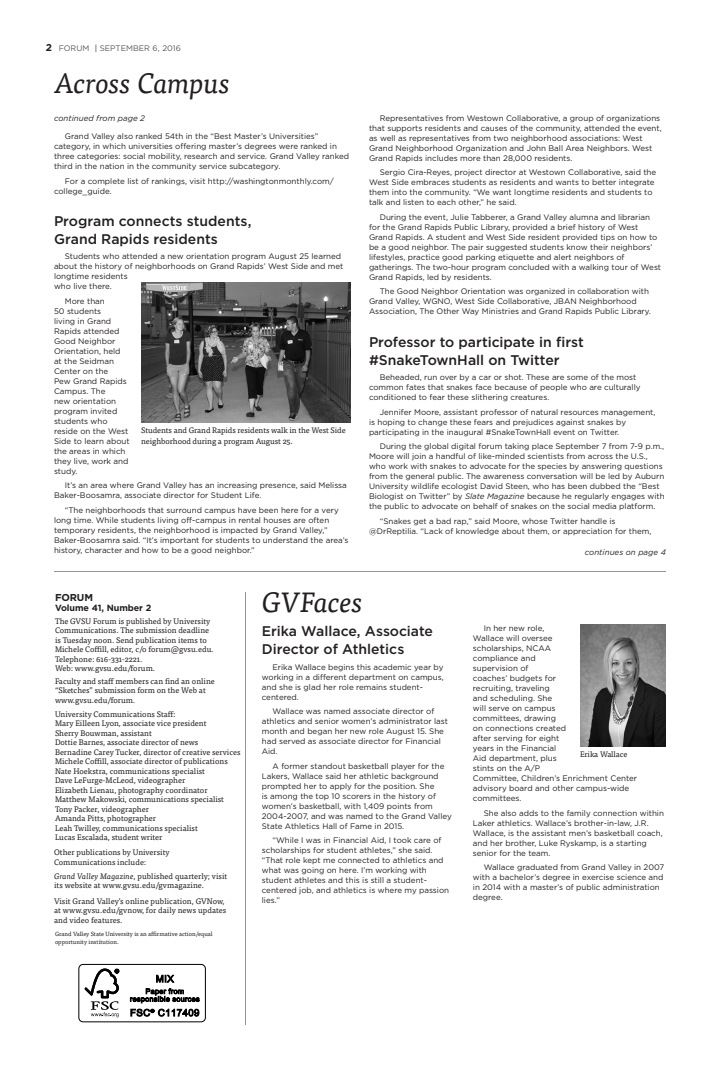
<style>
.page{position:relative;width:720px;height:1080px;background:#fff}
.page>*{position:absolute;margin:0;border:0;box-sizing:border-box;transform-origin:0 0}
.Story_Header{font:italic 28px "Tisa OT";letter-spacing:-.02em;color:#231f20}
.Subhead{font:500 14px/18px "Gotham";color:#231f20}
.t1{font:700 10px "Gotham";letter-spacing:-.01em;color:#231f20}
.t2{font:700 9px "Gotham";letter-spacing:-.01em;color:#231f20}
.Body_Copy{font:8px/10px "Gotham";color:#231f20}
.Photo_Caption{font:8px/9.5px "Tisa OT";color:#231f20}
.t3{font:italic 8px "Gotham";letter-spacing:.005em;color:#231f20}
.t4{font:8px "Gotham";color:#57585a}
.t5{font:6px/8px "Tisa OT";color:#231f20}
.s1{font-weight:700;font-size:10px;color:#231f20}
.s2{color:#231f20}
.s3{font-style:italic}
</style>
<div class="page">
<hr style="left:54px;top:571px;width:612px;height:1px;background:#939598">
<hr style="left:245px;top:592px;width:1px;height:433px;background:#939598">
<div style="left:78px;top:964px;width:128px;height:58px;border:1px solid #000;border-radius:4px"></div>
<svg style="left:85px;top:969px;width:34px;height:48px"></svg>
<svg style="left:130px;top:974px;width:70px;height:29px"></svg>
<svg style="left:130px;top:1009px;width:69px;height:8px"></svg>
<img style="left:580px;top:625px;width:86px;height:122px">
<img style="left:141px;top:283px;width:210px;height:139px">
<p class="t4" style="left:46px;top:44px;width:137px"><span class="s1">2</span> FORUM <span class="s2">|</span> SEPTEMBER 6, 2016</p>
<p class="Story_Header" style="left:54px;top:67px;width:178px">Across Campus</p>
<p class="t3" style="left:54px;top:113px;width:93px">continued from page 2</p>
<p class="Body_Copy" style="left:54px;top:131px;width:297px;text-indent:11px">Grand Valley also ranked 54th in the “Best Master’s Universities” category, in which universities offering master’s degrees were ranked in three categories: social mobility, research and service. Grand Valley ranked third in the nation in the community service subcategory.</p>
<p class="Body_Copy" style="left:54px;top:176px;width:281px;text-indent:11px">For a complete list of rankings, visit http://washingtonmonthly.com/ college_guide.</p>
<p class="Subhead" style="left:54px;top:212px;width:199px">Program connects students,<br>Grand Rapids residents</p>
<p class="Body_Copy" style="left:54px;top:251px;width:291px;text-indent:11px">Students who attended a new orientation program August 25 learned about the history of neighborhoods on Grand Rapids’ West Side and met longtime residents<br>who live there.</p>
<p class="Body_Copy" style="left:54px;top:296px;width:77px;text-indent:11px">More than<br>50 students<br>living in Grand<br>Rapids attended<br>Good Neighbor<br>Orientation, held at the Seidman<br>Center on the<br>Pew Grand Rapids<br>Campus. The<br>new orientation program invited students who reside on the West<br>Side to learn about the areas in which they live, work and study.</p>
<p class="Body_Copy" style="left:54px;top:480px;width:294px;text-indent:11px">It’s an area where Grand Valley has an increasing presence, said Melissa<br>Baker-Boosamra, associate director for Student Life.</p>
<p class="Body_Copy" style="left:54px;top:505px;width:296px;text-indent:11px">“The neighborhoods that surround campus have been here for a very long time. While students living off-campus in rental houses are often temporary residents, the neighborhood is impacted by Grand Valley,” Baker-Boosamra said. “It’s important for students to understand the area’s history, character and how to be a good neighbor.”</p>
<p class="Photo_Caption" style="left:141px;top:425px;width:206px;line-height:11px">Students and Grand Rapids residents walk in the West Side neighborhood during a program August 25.</p>
<p class="Body_Copy" style="left:369px;top:113px;width:294px;text-indent:11px">Representatives from Westown Collaborative, a group of organizations that supports residents and causes of the community, attended the event, as well as representatives from two neighborhood associations: West Grand Neighborhood Organization and John Ball Area Neighbors. West Grand Rapids includes more than 28,000 residents.</p>
<p class="Body_Copy" style="left:369px;top:167px;width:289px;text-indent:11px">Sergio Cira-Reyes, project director at Westown Collaborative, said the West Side embraces students as residents and wants to better integrate them into the community. “We want longtime residents and students to talk and listen to each other,” he said.</p>
<p class="Body_Copy" style="left:369px;top:212px;width:294px;text-indent:11px">During the event, Julie Tabberer, a Grand Valley alumna and librarian for the Grand Rapids Public Library, provided a brief history of West Grand Rapids. A student and West Side resident provided tips on how to be a good neighbor. The pair suggested students know their neighbors’ lifestyles, practice good parking etiquette and alert neighbors of gatherings. The two-hour program concluded with a walking tour of West Grand Rapids, led by residents.</p>
<p class="Body_Copy" style="left:369px;top:286px;width:283px;text-indent:11px">The Good Neighbor Orientation was organized in collaboration with<br>Grand Valley, WGNO, West Side Collaborative, JBAN Neighborhood<br>Association, The Other Way Ministries and Grand Rapids Public Library.</p>
<p class="Subhead" style="left:369px;top:332px;width:216px">Professor to participate in first #SnakeTownHall on Twitter</p>
<p class="Body_Copy" style="left:369px;top:372px;width:273px;text-indent:11px">Beheaded, run over by a car or shot. These are some of the most common fates that snakes face because of people who are culturally conditioned to fear these slithering creatures.</p>
<p class="Body_Copy" style="left:369px;top:407px;width:288px;text-indent:11px">Jennifer Moore, assistant professor of natural resources management, is hoping to change these fears and prejudices against snakes by participating in the inaugural #SnakeTownHall event on Twitter.</p>
<p class="Body_Copy" style="left:369px;top:441px;width:297px;text-indent:11px">During the global digital forum taking place September 7 from 7-9 p.m., Moore will join a handful of like-minded scientists from across the U.S., who work with snakes to advocate for the species by answering questions from the general public. The awareness conversation will be led by Auburn University wildlife ecologist David Steen, who has been dubbed the “Best Biologist on Twitter” by <span class="s3">Slate Magazine</span> because he regularly engages with the public to advocate on behalf of snakes on the social media platform.</p>
<p class="Body_Copy" style="left:369px;top:516px;width:284px;text-indent:11px">“Snakes get a bad rap,” said Moore, whose Twitter handle is @DrReptilia. “Lack of knowledge about them, or appreciation for them,</p>
<p class="t3" style="left:585px;top:548px;width:83px">continues on page 4</p>
<p class="t1" style="left:55px;top:592px;width:40px">FORUM</p>
<p class="t2" style="left:55px;top:603px;width:98px">Volume 41, Number 2</p>
<p class="Photo_Caption" style="left:55px;top:616px;width:160px">The GVSU Forum is published by University Communications. The submission deadline is Tuesday noon. Send publication items to Michele Coffill, editor, c/o forum@gvsu.edu .<br>Telephone: 616-331-2221.<br>Web: www.gvsu.edu/forum.</p>
<p class="Photo_Caption" style="left:55px;top:676px;width:161px">Faculty and staff members can find an online “Sketches” submission form on the Web at www.gvsu.edu/forum .</p>
<p class="Photo_Caption" style="left:55px;top:709px;width:122px">University Communications Staff:</p>
<p class="Photo_Caption" style="left:55px;top:719px;width:187px">Mary Eilleen Lyon, associate vice president<br>Sherry Bouwman, assistant<br>Dottie Barnes, associate director of news<br>Bernadine Carey Tucker, director of creative services Michele Coffill, associate director of publications Nate Hoekstra, communications specialist<br>Dave LeFurge-McLeod, videographer<br>Elizabeth Lienau, photography coordinator Matthew Makowski, communications specialist Tony Packer, videographer<br>Amanda Pitts, photographer<br>Leah Twilley, communications specialist<br>Lucas Escalada, student writer</p>
<p class="Photo_Caption" style="left:54px;top:848px;width:117px">Other publications by University<br>Communications include:</p>
<p class="Photo_Caption" style="left:54px;top:871px;width:175px"><span class="s3">Grand Valley Magazine</span>, published quarterly; visit its website at www.gvsu.edu/gvmagazine .</p>
<p class="Photo_Caption" style="left:54px;top:896px;width:174px">Visit Grand Valley’s online publication, GVNow, at www.gvsu.edu/gvnow, for daily news updates and video features .</p>
<p class="t5" style="left:55px;top:930px;width:159px">Grand Valley State University is an affirmative action/equal opportunity institution.</p>
<p class="Story_Header" style="left:262px;top:586px;width:103px">GVFaces</p>
<p class="Subhead" style="left:262px;top:622px;width:173px">Erika Wallace, Associate<br>Director of Athletics</p>
<p class="Body_Copy" style="left:262px;top:662px;width:184px;text-indent:11px">Erika Wallace begins this academic year by working in a different department on campus, and she is glad her role remains student&shy;centered.</p>
<p class="Body_Copy" style="left:262px;top:706px;width:188px;text-indent:11px">Wallace was named associate director of athletics and senior women’s administrator last month and began her new role August 15. She had served as associate director for Financial Aid.</p>
<p class="Body_Copy" style="left:262px;top:761px;width:191px;text-indent:11px">A former standout basketball player for the Lakers, Wallace said her athletic background prompted her to apply for the position. She<br>is among the top 10 scorers in the history of women’s basketball, with 1,409 points from 2004-2007, and was named to the Grand Valley State Athletics Hall of Fame in 2015.</p>
<p class="Body_Copy" style="left:262px;top:835px;width:189px;text-indent:11px">“While I was in Financial Aid, I took care of scholarships for student athletes,” she said. “That role kept me connected to athletics and what was going on here. I’m working with student athletes and this is still a student&shy;centered job, and athletics is where my passion lies.”</p>
<p class="Body_Copy" style="left:473px;top:623px;width:166px;text-indent:11px">In her new role,<br>Wallace will oversee<br>scholarships, NCAA<br>compliance and<br>supervision of<br>coaches’ budgets for<br>recruiting, traveling<br>and scheduling. She<br>will serve on campus<br>committees, drawing<br>on connections created<br>after serving for eight<br>years in the Financial<br>Aid department, plus<br>stints on the A/P<br>Committee, Children’s Enrichment Center advisory board and other campus-wide committees.</p>
<p class="Body_Copy" style="left:473px;top:808px;width:193px;text-indent:11px">She also adds to the family connection within Laker athletics. Wallace’s brother-in-law, J.R.<br>Wallace, is the assistant men’s basketball coach, and her brother, Luke Ryskamp, is a starting senior for the team.</p>
<p class="Body_Copy" style="left:473px;top:862px;width:193px;text-indent:11px">Wallace graduated from Grand Valley in 2007 with a bachelor’s degree in exercise science and in 2014 with a master’s of public administration degree.</p>
<p class="Photo_Caption" style="left:580px;top:749px;width:49px">Erika Wallace</p>
</div>
